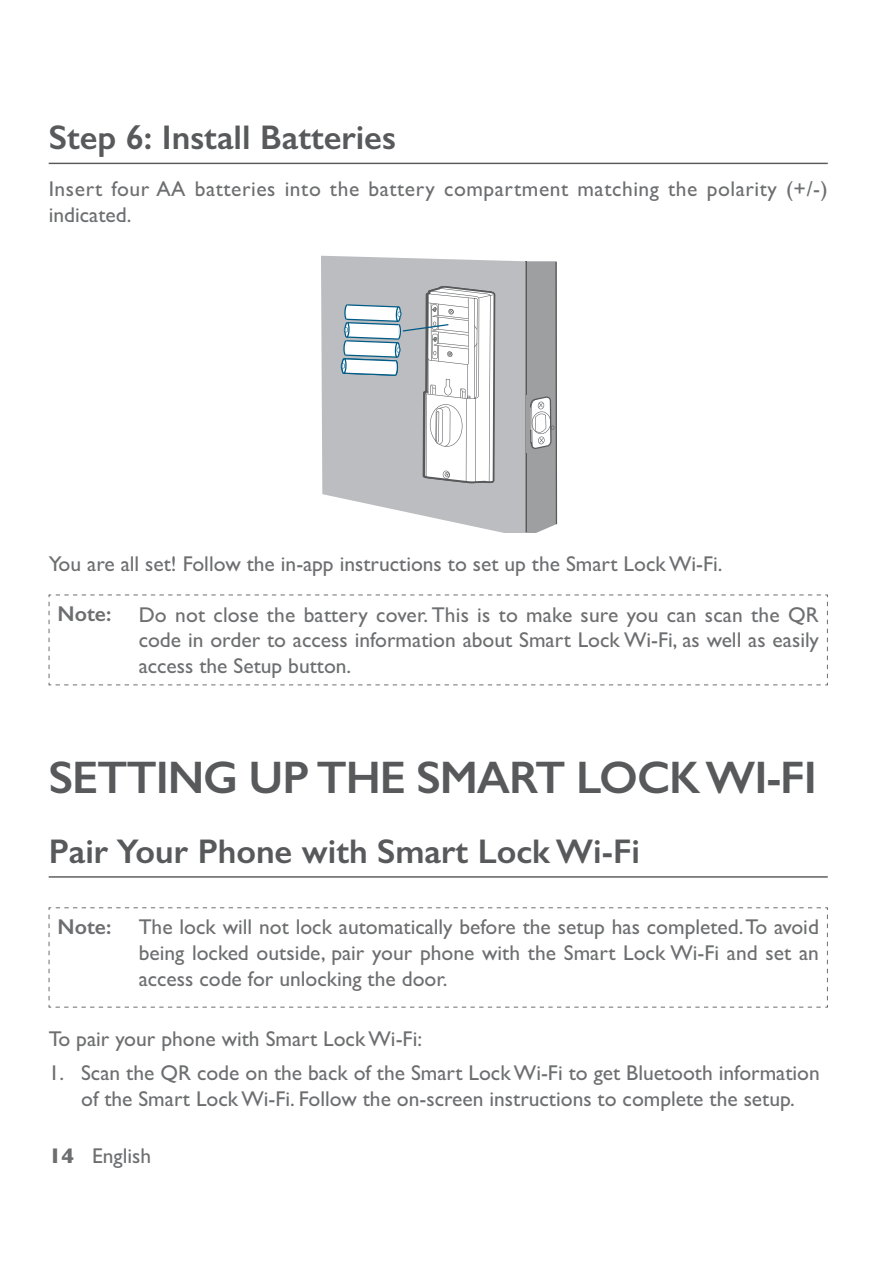
<style>
.page{position:relative;width:893px;height:1263px;background:#fff}
.page>*{position:absolute;margin:0;border:0;box-sizing:border-box;transform-origin:0 0}
.t1{font:600 45.75px "Gill Sans";letter-spacing:-.025em;color:#58595b}
.t2{font:600 34.35px "Gill Sans";color:#58595b}
.t3{font:21.45px/25.8px "Gill Sans";color:#6d6e70;text-align:justify}
.t4{font:21.45px/25.8px "Gill Sans";letter-spacing:.025em;color:#6d6e70}
.t5{font:600 21.45px "Gill Sans";color:#6d6e70}
.s1{font-weight:700}
</style>
<div class="page">
<hr style="left:49px;top:163px;width:779px;height:1px;background:#58595b">
<hr style="left:49px;top:876px;width:779px;height:2px;background:#58595b">
<hr style="left:555px;top:262px;width:2px;height:262px;background:#58595b">
<svg style="left:321px;top:256px;width:188px;height:242px;background:#c2c4c6"></svg>
<svg style="left:341px;top:261px;width:215px;height:271px"></svg>
<svg style="left:48px;top:594px;width:780px;height:92px"></svg>
<svg style="left:48px;top:907px;width:780px;height:101px"></svg>
<h2 class="t2" style="left:49px;top:117px;width:349px">Step 6: Install Batteries</h2>
<p class="t4" style="left:49px;top:175px;width:780px">Insert four AA batteries into the battery compartment matching the polarity (+/-) indicated.</p>
<p class="t3" style="left:49px;top:550px;width:675px">You are all set! Follow the in-app instructions to set up the Smart Lock Wi-Fi.</p>
<p class="t5" style="left:58px;top:601px;width:55px">Note:</p>
<p class="t3" style="left:139px;top:601px;width:682px">Do not close the battery cover. This is to make sure you can scan the QR code in order to access information about Smart Lock Wi-Fi, as well as easily access the Setup button.</p>
<h1 class="t1" style="left:49px;top:750px;width:770px">SETTING UP THE SMART LOCK WI-FI</h1>
<h2 class="t2" style="left:49px;top:830px;width:593px">Pair Your Phone with Smart Lock Wi-Fi</h2>
<p class="t5" style="left:58px;top:914px;width:55px">Note:</p>
<p class="t3" style="left:139px;top:914px;width:682px">The lock will not lock automatically before the setup has completed. To avoid being locked outside, pair your phone with the Smart Lock Wi-Fi and set an access code for unlocking the door.</p>
<p class="t3" style="left:49px;top:1026px;width:375px">To pair your phone with Smart Lock Wi-Fi:</p>
<p class="t3" style="left:49px;top:1060px;width:773px;text-align:center">1. Scan the QR code on the back of the Smart Lock Wi-Fi to get Bluetooth information of the Smart Lock Wi-Fi. Follow the on-screen instructions to complete the setup.</p>
<p class="t3" style="left:49px;top:1143px;width:104px"><span class="s1">14</span> English</p>
</div>
